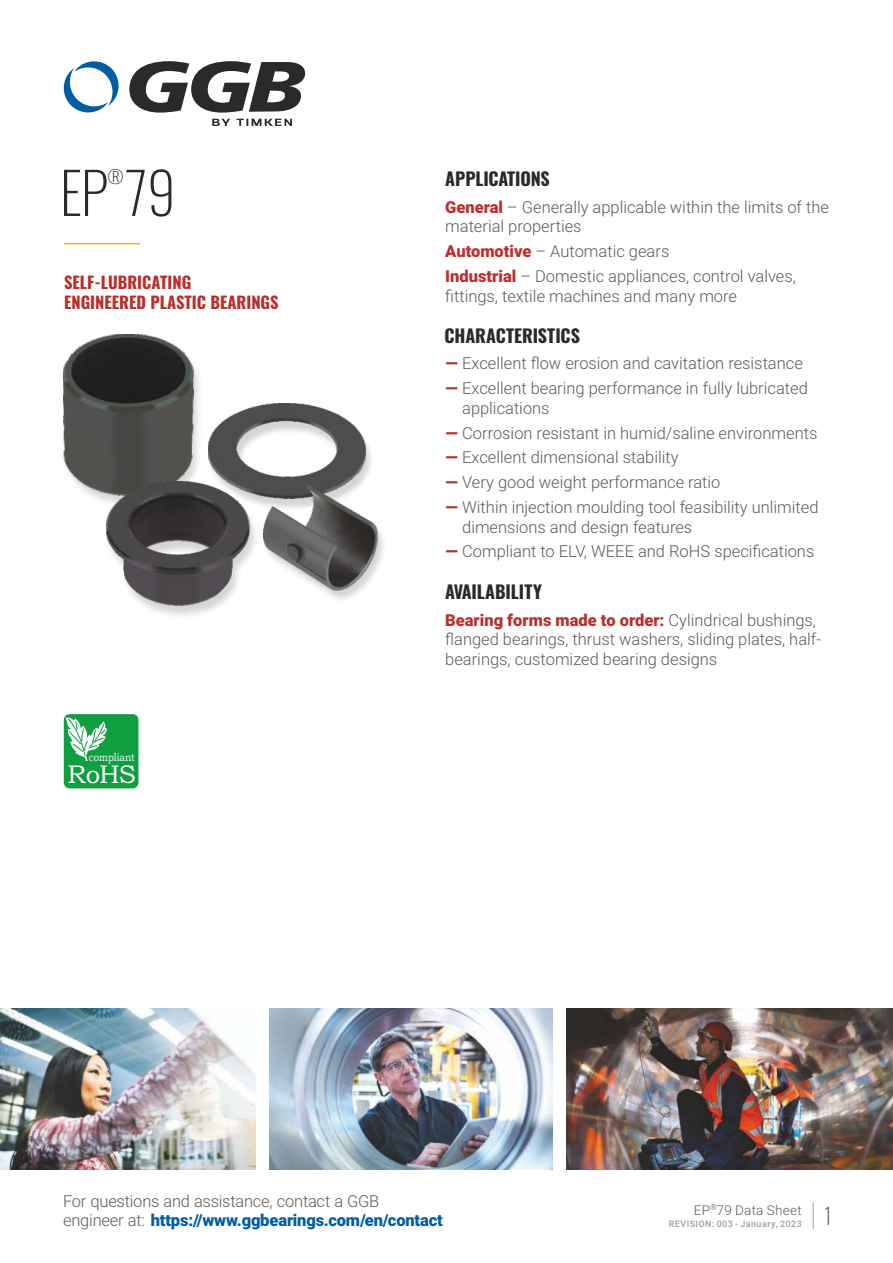
<style>
.page{position:relative;width:893px;height:1263px;background:#fff}
.page>*{position:absolute;margin:0;border:0;box-sizing:border-box;transform-origin:0 0}
.t1{font:200 57px "Oswald";color:#2b2a29}
.t2{font:25.65px "Bookman Old Style";color:#fefefe}
.t3{font:200 22.5px "Oswald";color:#5b5b5b}
.t4{font:700 18px "Oswald";color:#2b2a29}
.t5{font:200 18px "Oswald";color:#2b2a29}
.t6{font:300 16.5px/19.8px "Roboto";color:#5b5b5b}
.t7{font:700 16.5px/19.5px "Oswald";color:#b92f2c}
.t8{font:300 13.5px "Roboto";letter-spacing:.02em;color:#5b5b5b}
.t9{font:11.25px "Bookman Old Style";color:#fefefe;scale:.84 1}
.t10{font:500 9px "Roboto";letter-spacing:.05em;color:#9d9e9e}
.t11{font:300 8.25px "Roboto";color:#5b5b5b}
.s1{font-weight:900;color:#b92f2c}
.s2{font-weight:900;color:#005da4}
</style>
<div class="page">
<img style="left:0;top:1008px;width:256px;height:161px">
<img style="left:269px;top:1008px;width:284px;height:161px">
<img style="left:566px;top:1008px;width:327px;height:161px">
<svg style="left:813px;top:1202px;width:1px;height:27px"></svg>
<img style="left:63px;top:334px;width:137px;height:165px">
<img style="left:64px;top:335px;width:129px;height:160px">
<hr style="left:64px;top:243px;width:76px;height:1px;background:#fab909">
<img style="left:99px;top:478px;width:157px;height:138px">
<img style="left:107px;top:482px;width:143px;height:123px">
<img style="left:203px;top:442px;width:168px;height:74px">
<img style="left:208px;top:403px;width:158px;height:95px">
<img style="left:258px;top:484px;width:126px;height:116px">
<img style="left:264px;top:486px;width:114px;height:104px">
<div style="left:64px;top:714px;width:74px;height:74px;background:#0f9f41;border-radius:6px"></div>
<svg style="left:63px;top:717px;width:44px;height:44px"></svg>
<svg style="left:212px;top:119px;width:80px;height:7px"></svg>
<svg style="left:63px;top:61px;width:56px;height:52px"></svg>
<svg style="left:129px;top:61px;width:176px;height:52px"></svg>
<p class="t5" style="left:108px;top:164px;width:17px">®</p>
<h1 class="t1" style="left:60px;top:154px;width:117px">EP 79</h1>
<p class="t4" style="left:445px;top:166px;width:106px">APPLICATIONS</p>
<p class="t6" style="left:445px;top:199px;width:385px"><span class="s1">General</span> – Generally applicable within the limits of the material properties</p>
<p class="t6" style="left:445px;top:241px;width:352px;line-height:24.8px"><span class="s1">Automotive</span> – Automatic gears<br><span class="s1">Industrial</span> – Domestic appliances, control valves,</p>
<p class="t6" style="left:445px;top:288px;width:293px">fittings, textile machines and many more</p>
<p class="t4" style="left:445px;top:324px;width:137px">CHARACTERISTICS</p>
<p class="t6" style="left:445px;top:355px;width:359px"><span class="s1">—</span> Excellent flow erosion and cavitation resistance</p>
<p class="t6" style="left:462px;top:380px;width:347px;text-indent:-17px"><span class="s1">—</span> Excellent bearing performance in fully lubricated applications</p>
<p class="t6" style="left:445px;top:425px;width:373px"><span class="s1">—</span> Corrosion resistant in humid/saline environments</p>
<p class="t6" style="left:445px;top:449px;width:235px"><span class="s1">—</span> Excellent dimensional stability</p>
<p class="t6" style="left:445px;top:474px;width:277px"><span class="s1">—</span> Very good weight performance ratio</p>
<p class="t6" style="left:462px;top:499px;width:358px;text-indent:-17px"><span class="s1">—</span> Within injection moulding tool feasibility unlimited dimensions and design features</p>
<p class="t6" style="left:445px;top:543px;width:370px"><span class="s1">—</span> Compliant to ELV, WEEE and RoHS specifications</p>
<p class="t4" style="left:445px;top:579px;width:98px">AVAILABILITY</p>
<p class="t6" style="left:445px;top:612px;width:377px"><span class="s1">Bearing forms made to order:</span> Cylindrical bushings, flanged bearings, thrust washers, sliding plates, half&shy;bearings, customized bearing designs</p>
<p class="t7" style="left:64px;top:273px;width:216px">SELF-LUBRICATING<br>ENGINEERED PLASTIC BEARINGS</p>
<p class="t9" style="left:89px;top:752px;width:56px">compliant</p>
<h2 class="t2" style="left:67px;top:765px;width:70px">RoHS</h2>
<p class="t6" style="left:63px;top:1193px;width:381px">For questions and assistance, contact a GGB engineer at: <span class="s2">https://www.ggbearings.com/en/contact</span></p>
<p class="t11" style="left:710px;top:1204px;width:8px">®</p>
<p class="t8" style="left:694px;top:1204px;width:109px">EP 79 Data Sheet</p>
<p class="t10" style="left:669px;top:1220px;width:135px">REVISION: 003 - January, 2023</p>
<h3 class="t3" style="left:823px;top:1200px;width:11px">1</h3>
</div>
